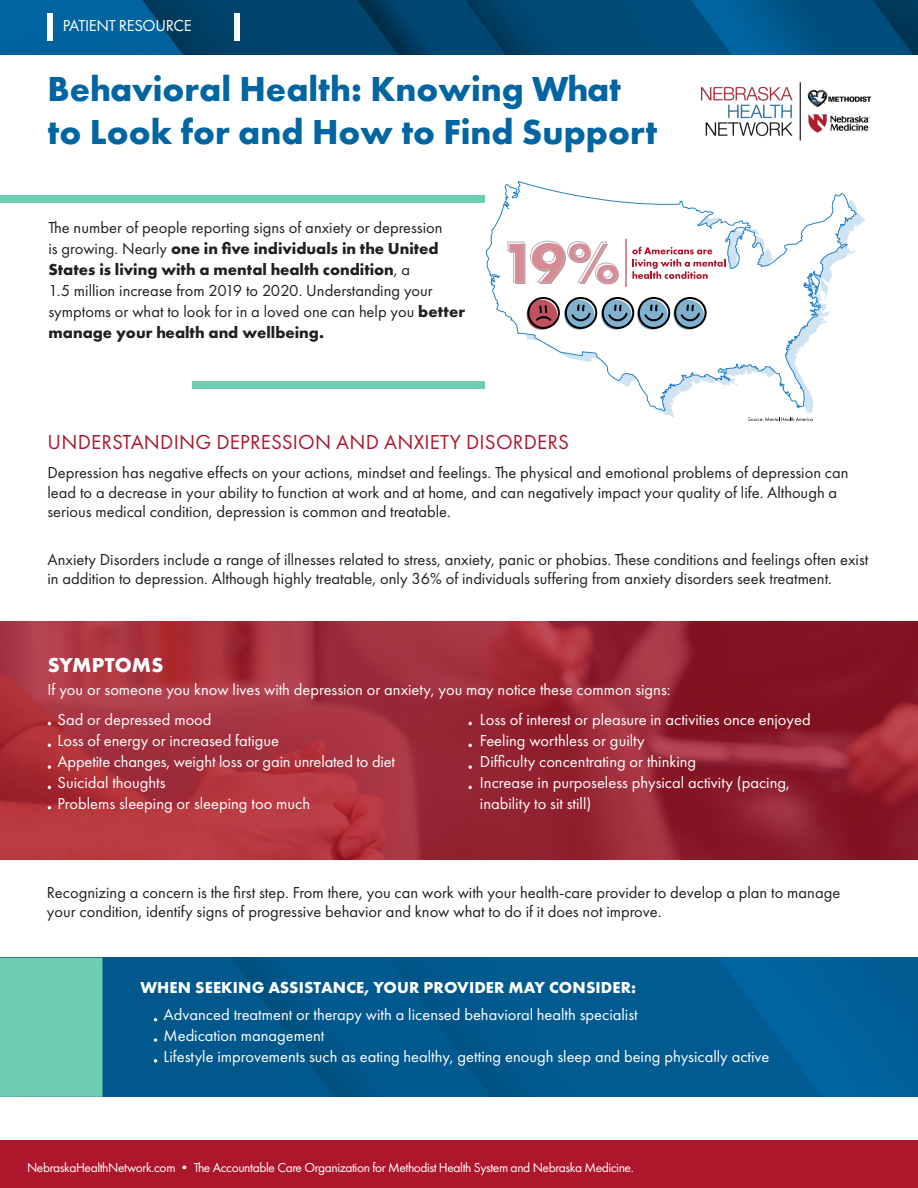
<style>
.page{position:relative;width:918px;height:1188px;background:#fff}
.page>*{position:absolute;margin:0;border:0;box-sizing:border-box;transform-origin:0 0}
.t1{font:700 36px "Futura PT";color:#0165a1}
.t2{font:21px "Futura PT";letter-spacing:.01em;color:#aa182c}
.t3{font:700 21px "Futura PT";letter-spacing:.01em;color:#fff}
.t4{font:16.5px/21px "Futura PT";color:#231f20}
.t5{font:16.5px "Futura PT";color:#fff}
.t6{font:700 16.5px "Futura PT";letter-spacing:.01em;color:#fff}
.t7{font:16.5px "Futura PT";letter-spacing:-.02em;color:#fff}
.t8{font:13.5px "Futura PT";letter-spacing:-.03em;color:#fff}
.s1{font-weight:700}
</style>
<div class="page">
<svg style="left:0;top:0;width:918px;height:55px;background:#004d7b"></svg>
<div style="left:0;top:1141px;width:918px;height:47px;background:#ae172b"></div>
<svg style="left:103px;top:958px;width:815px;height:139px;background:#005a90"></svg>
<div style="left:48px;top:13px;width:5px;height:28px;background:#fff"></div>
<div style="left:234px;top:13px;width:5px;height:28px;background:#fff"></div>
<svg style="left:0;top:621px;width:918px;height:239px;background:#9f2a38"></svg>
<img style="left:701px;top:82px;width:171px;height:59px">
<svg style="left:154px;top:1038px;width:3px;height:4px"></svg>
<svg style="left:48px;top:765px;width:3px;height:4px"></svg>
<svg style="left:154px;top:1059px;width:3px;height:4px"></svg>
<div style="left:0;top:958px;width:103px;height:139px;background:#6ecdb3"></div>
<svg style="left:485px;top:182px;width:372px;height:229px"></svg>
<svg style="left:527px;top:297px;width:180px;height:32px"></svg>
<svg style="left:500px;top:191px;width:119px;height:93px"></svg>
<svg style="left:632px;top:247px;width:93px;height:32px"></svg>
<hr style="left:626px;top:239px;width:1px;height:48px;background:#ae172b">
<svg style="left:748px;top:417px;width:65px;height:4px"></svg>
<div style="left:0;top:196px;width:485px;height:7px;background:#6ecdb3"></div>
<div style="left:192px;top:381px;width:293px;height:7px;background:#6ecdb3"></div>
<svg style="left:468px;top:722px;width:4px;height:3px"></svg>
<svg style="left:468px;top:744px;width:4px;height:3px"></svg>
<svg style="left:468px;top:786px;width:4px;height:3px"></svg>
<svg style="left:468px;top:765px;width:4px;height:4px"></svg>
<p class="t7" style="left:63px;top:16px;width:131px">PATIENT RESOURCE</p>
<p class="t1" style="left:48px;top:65px;width:575px">Behavioral Health: Knowing What</p>
<p class="t1" style="left:48px;top:108px;width:611px">to Look for and How to Find Support</p>
<p class="t4" style="left:48px;top:217px;width:418px">The number of people reporting signs of anxiety or depression<br>is growing. Nearly <span class="s1">one in five individuals in the United States is living with a mental health condition</span>, a<br>1.5 million increase from 2019 to 2020. Understanding your symptoms or what to look for in a loved one can help you <span class="s1">better manage your health and wellbeing.</span></p>
<p class="t2" style="left:48px;top:429px;width:523px">UNDERSTANDING DEPRESSION AND ANXIETY DISORDERS</p>
<p class="t4" style="left:48px;top:462px;width:803px;line-height:19.8px">Depression has negative effects on your actions, mindset and feelings. The physical and emotional problems of depression can lead to a decrease in your ability to function at work and at home, and can negatively impact your quality of life. Although a serious medical condition, depression is common and treatable.</p>
<p class="t4" style="left:48px;top:549px;width:822px;line-height:19.8px">Anxiety Disorders include a range of illnesses related to stress, anxiety, panic or phobias. These conditions and feelings often exist in addition to depression. Although highly treatable, only 36% of individuals suffering from anxiety disorders seek treatment.</p>
<p class="t3" style="left:48px;top:652px;width:117px">SYMPTOMS</p>
<p class="t5" style="left:48px;top:680px;width:625px">If you or someone you know lives with depression or anxiety, you may notice these common signs:</p>
<p class="t5" style="left:480px;top:710px;width:332px">Loss of interest or pleasure in activities once enjoyed</p>
<p class="t5" style="left:480px;top:731px;width:166px">Feeling worthless or guilty</p>
<p class="t5" style="left:480px;top:752px;width:218px">Difficulty concentrating or thinking</p>
<p class="t5" style="left:480px;top:773px;width:312px">Increase in purposeless physical activity (pacing,</p>
<p class="t5" style="left:480px;top:794px;width:113px">inability to sit still)</p>
<p class="t5" style="left:57px;top:710px;width:156px">Sad or depressed mood</p>
<p class="t5" style="left:57px;top:731px;width:223px">Loss of energy or increased fatigue</p>
<p class="t5" style="left:57px;top:752px;width:339px">Appetite changes, weight loss or gain unrelated to diet</p>
<p class="t5" style="left:57px;top:773px;width:110px">Suicidal thoughts</p>
<p class="t5" style="left:57px;top:794px;width:254px">Problems sleeping or sleeping too much</p>
<p class="t4" style="left:47px;top:882px;width:795px;line-height:19.8px">Recognizing a concern is the first step. From there, you can work with your health-care provider to develop a plan to manage your condition, identify signs of progressive behavior and know what to do if it does not improve.</p>
<p class="t6" style="left:140px;top:976px;width:497px">WHEN SEEKING ASSISTANCE, YOUR PROVIDER MAY CONSIDER:</p>
<p class="t5" style="left:164px;top:1005px;width:476px">Advanced treatment or therapy with a licensed behavioral health specialist</p>
<p class="t5" style="left:164px;top:1026px;width:162px">Medication management</p>
<p class="t5" style="left:164px;top:1047px;width:607px">Lifestyle improvements such as eating healthy, getting enough sleep and being physically active</p>
<p class="t8" style="left:27px;top:1159px;width:608px">NebraskaHealthNetwork.com • The Accountable Care Organization for Methodist Health System and Nebraska Medicine.</p>
</div>
